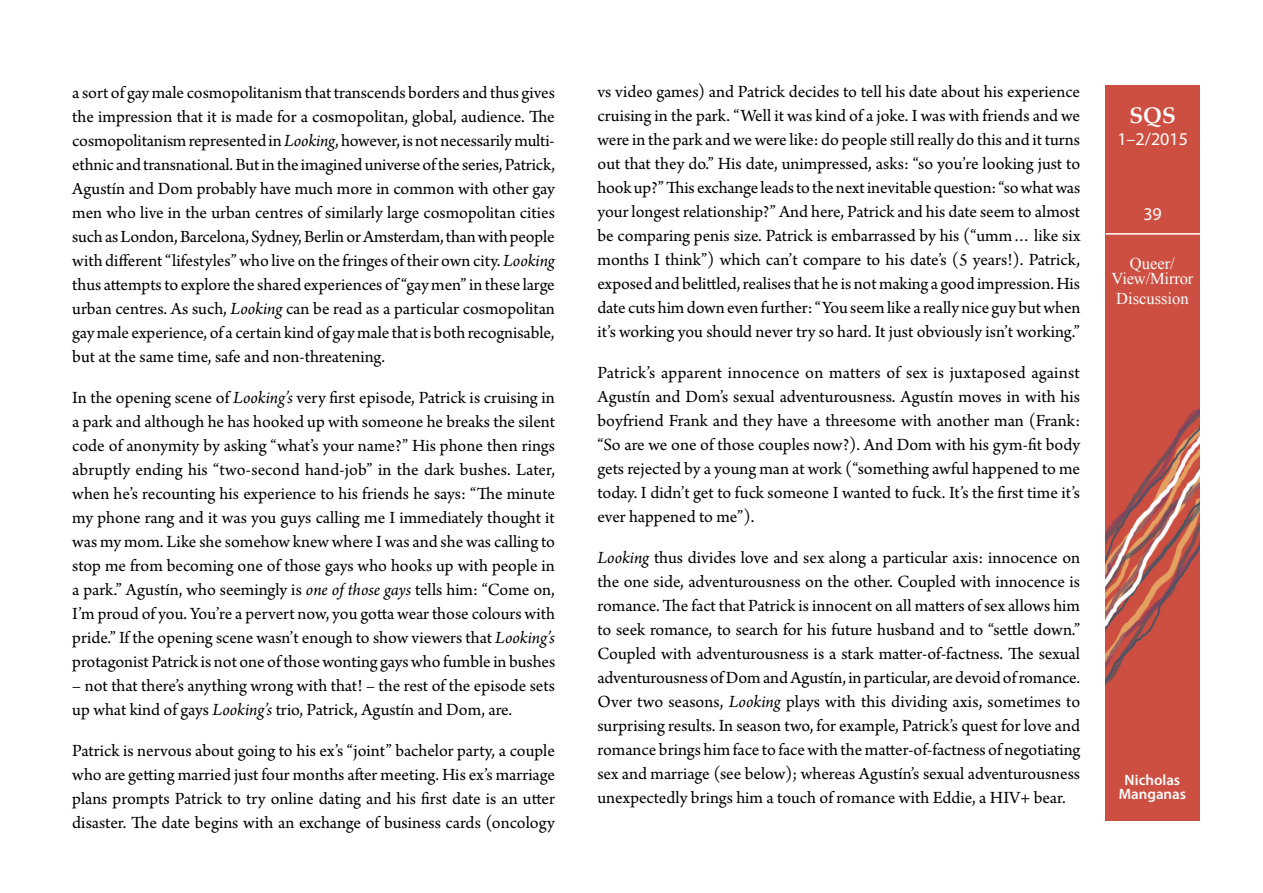
<style>
.page{position:relative;width:1263px;height:893px;background:#fff}
.page>*{position:absolute;margin:0;border:0;box-sizing:border-box;transform-origin:0 0}
.t1{font:700 22.5px "Palatino Linotype";color:#fff}
.Leipateksti_enkku-no{font:18px/24px "Arno Pro";color:#000;text-align:justify}
.t2{font:18px "Myriad Pro";color:#fff}
.t3{font:16.5px/15.3px "Times New Roman";color:#fff;text-align:center}
.t4{font:600 15px/13.5px "Myriad Pro";color:#fff;text-align:center}
.s1{font-style:italic}
</style>
<div class="page">
<img style="left:1106px;top:85px;width:93px;height:736px">
<hr style="left:1106px;top:233px;width:103px;height:2px;background:#fff">
<p class="Leipateksti_enkku-no" style="left:72px;top:81px;width:484px">a sort of gay male cosmopolitanism that transcends borders and thus gives the impression that it is made for a cosmopolitan, global, audience. The cosmopolitanism represented in <span class="s1">Looking</span>, however, is not necessarily multi&shy;ethnic and transnational. But in the imagined universe of the series, Patrick, Agustín and Dom probably have much more in common with other gay men who live in the urban centres of similarly large cosmopolitan cities such as London, Barcelona, Sydney, Berlin or Amsterdam, than with people with different “lifestyles” who live on the fringes of their own city. <span class="s1">Looking </span>thus attempts to explore the shared experiences of “gay men” in these large urban centres. As such, <span class="s1">Looking</span> can be read as a particular cosmopolitan gay male experience, of a certain kind of gay male that is both recognisable, but at the same time, safe and non-threatening.</p>
<p class="Leipateksti_enkku-no" style="left:72px;top:386px;width:484px">In the opening scene of <span class="s1">Looking’s</span> very first episode, Patrick is cruising in a park and although he has hooked up with someone he breaks the silent code of anonymity by asking “what’s your name?” His phone then rings abruptly ending his “two-second hand-job” in the dark bushes. Later, when he’s recounting his experience to his friends he says: “The minute my phone rang and it was you guys calling me I immediately thought it was my mom. Like she somehow knew where I was and she was calling to stop me from becoming one of those gays who hooks up with people in a park.” Agustín, who seemingly is <span class="s1">one of those gays</span> tells him: “Come on, I’m proud of you. You’re a pervert now, you gotta wear those colours with pride.” If the opening scene wasn’t enough to show viewers that <span class="s1">Looking’s </span>protagonist Patrick is not one of those wonting gays who fumble in bushes</p>
<p class="Leipateksti_enkku-no" style="left:72px;top:674px;width:484px">– not that there’s anything wrong with that! – the rest of the episode sets up what kind of gays <span class="s1">Looking’s</span> trio, Patrick, Agustín and Dom, are.</p>
<p class="Leipateksti_enkku-no" style="left:72px;top:739px;width:484px">Patrick is nervous about going to his ex’s “joint” bachelor party, a couple who are getting married just four months after meeting. His ex’s marriage plans prompts Patrick to try online dating and his first date is an utter disaster. The date begins with an exchange of business cards (oncology</p>
<p class="Leipateksti_enkku-no" style="left:597px;top:81px;width:484px">vs video games) and Patrick decides to tell his date about his experience cruising in the park. “Well it was kind of a joke. I was with friends and we were in the park and we were like: do people still really do this and it turns out that they do.” His date, unimpressed, asks: “so you’re looking just to hook up?” This exchange leads to the next inevitable question: “so what was your longest relationship?” And here, Patrick and his date seem to almost be comparing penis size. Patrick is embarrassed by his (“umm… like six months I think”) which can’t compare to his date’s (5 years!). Patrick, exposed and belittled, realises that he is not making a good impression. His date cuts him down even further: “You seem like a really nice guy but when it’s working you should never try so hard. It just obviously isn’t working.”</p>
<p class="Leipateksti_enkku-no" style="left:597px;top:362px;width:484px">Patrick’s apparent innocence on matters of sex is juxtaposed against Agustín and Dom’s sexual adventurousness. Agustín moves in with his boyfriend Frank and they have a threesome with another man (Frank: “So are we one of those couples now?). And Dom with his gym-fit body gets rejected by a young man at work (“something awful happened to me today. I didn’t get to fuck someone I wanted to fuck. It’s the first time it’s ever happened to me”).</p>
<p class="Leipateksti_enkku-no" style="left:597px;top:547px;width:484px"><span class="s1">Looking</span> thus divides love and sex along a particular axis: innocence on the one side, adventurousness on the other. Coupled with innocence is romance. The fact that Patrick is innocent on all matters of sex allows him to seek romance, to search for his future husband and to “settle down.” Coupled with adventurousness is a stark matter-of-factness. The sexual adventurousness of Dom and Agustín, in particular, are devoid of romance.<br>Over two seasons, <span class="s1">Looking</span> plays with this dividing axis, sometimes to surprising results. In season two, for example, Patrick’s quest for love and romance brings him face to face with the matter-of-factness of negotiating sex and marriage (see below); whereas Agustín’s sexual adventurousness unexpectedly brings him a touch of romance with Eddie, a HIV+ bear.</p>
<p class="t1" style="left:1129px;top:100px;width:48px">SQS</p>
<p class="t2" style="left:1117px;top:128px;width:72px">1–2/2015</p>
<p class="t2" style="left:1143px;top:203px;width:20px">39</p>
<p class="t3" style="left:1111px;top:255px;width:83px">Queer/<br>View/Mirror</p>
<p class="t3" style="left:1116px;top:290px;width:74px">Discussion</p>
<p class="t4" style="left:1119px;top:773px;width:69px">Nicholas<br>Manganas</p>
</div>
